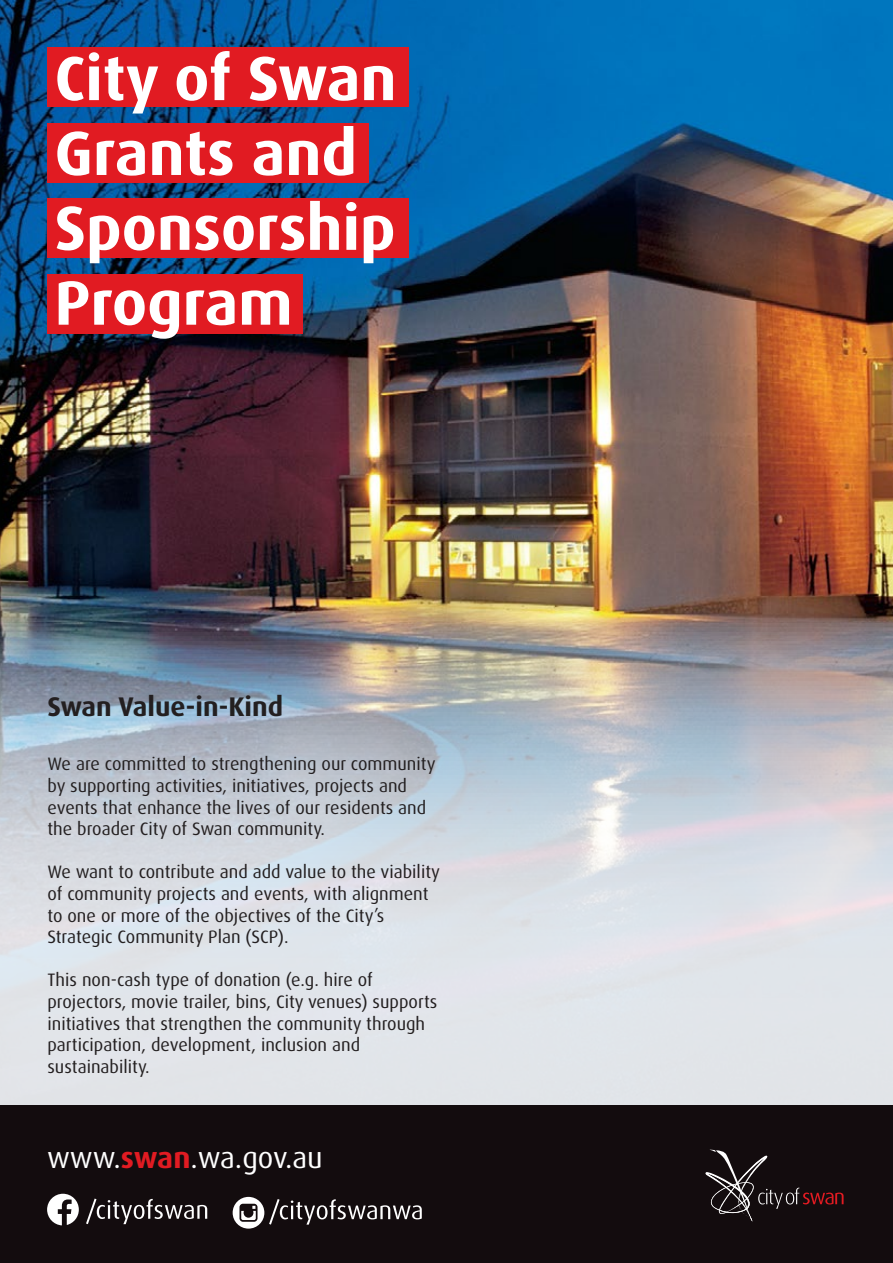
<style>
.page{position:relative;width:893px;height:1263px;background:#fff}
.page>*{position:absolute;margin:0;border:0;box-sizing:border-box;transform-origin:0 0}
.t1{font:700 62.4px/74.8px "Dax OT";color:#fff}
.t2{font:29.55px "Dax OT";color:#fff}
.t3{font:700 27px "Dax OT";color:#231f20}
.t4{font:18px/21.6px "Dax OT";color:#231f20}
.s1{font-weight:700;color:#e11b22}
</style>
<div class="page">
<img style="left:0;top:0;width:893px;height:1105px">
<div style="left:0;top:1105px;width:893px;height:158px;background:#130c0e"></div>
<svg style="left:705px;top:1149px;width:138px;height:73px"></svg>
<svg style="left:233px;top:1197px;width:189px;height:31px"></svg>
<svg style="left:47px;top:1194px;width:32px;height:31px"></svg>
<svg style="left:86px;top:1198px;width:121px;height:26px"></svg>
<div style="left:47px;top:47px;width:362px;height:60px;background:#e11b22"></div>
<div style="left:47px;top:123px;width:322px;height:59px;background:#e11b22"></div>
<div style="left:47px;top:198px;width:362px;height:60px;background:#e11b22"></div>
<div style="left:47px;top:274px;width:256px;height:59px;background:#e11b22"></div>
<h1 class="t1" style="left:55px;top:42px;width:343px">City of Swan<br>Grants and<br>Sponsorship<br>Program</h1>
<h3 class="t3" style="left:47px;top:690px;width:237px">Swan Value-in-Kind</h3>
<p class="t4" style="left:47px;top:753px;width:390px">We are committed to strengthening our community by supporting activities, initiatives, projects and events that enhance the lives of our residents and the broader City of Swan community.</p>
<p class="t4" style="left:47px;top:861px;width:394px">We want to contribute and add value to the viability of community projects and events, with alignment to one or more of the objectives of the City’s Strategic Community Plan (SCP).</p>
<p class="t4" style="left:47px;top:969px;width:391px">This non-cash type of donation (e.g. hire of projectors, movie trailer, bins, City venues) supports initiatives that strengthen the community through participation, development, inclusion and sustainability.</p>
<h2 class="t2" style="left:47px;top:1139px;width:277px">www.<span class="s1">swan</span>.wa.gov.au</h2>
</div>
